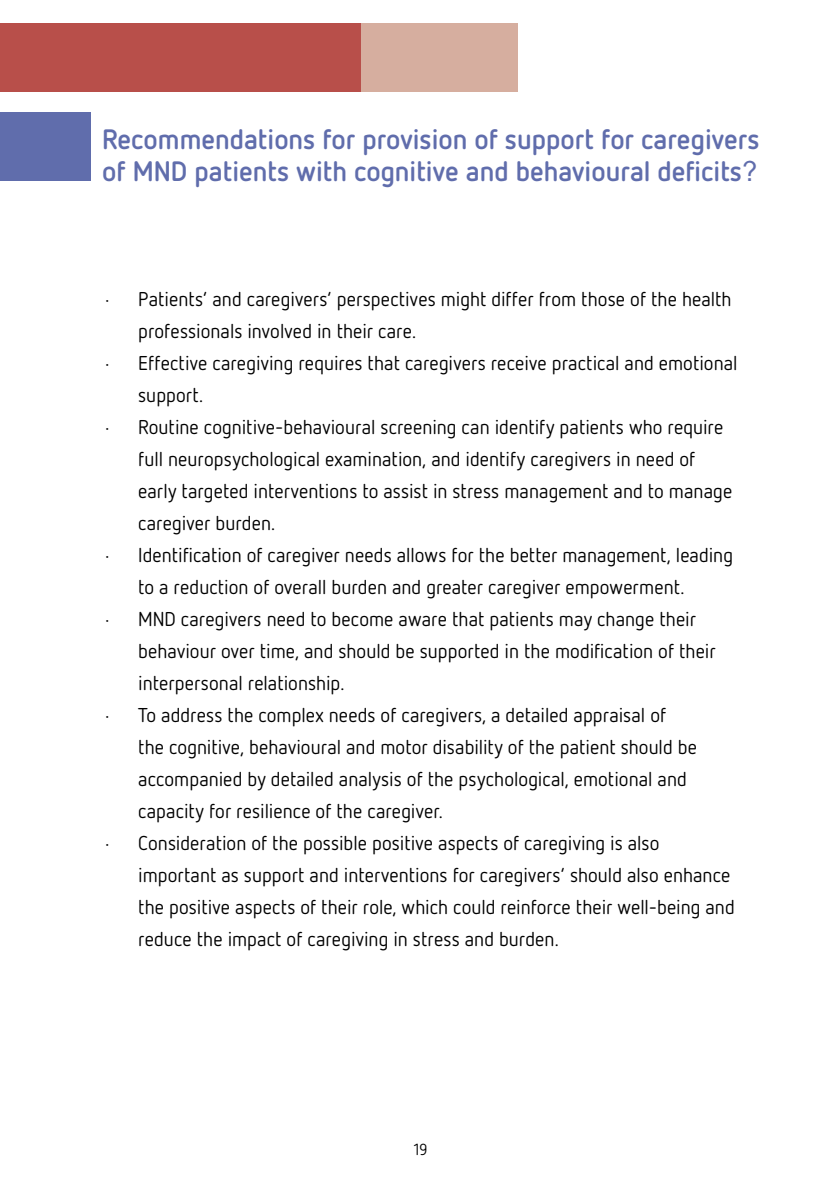
<style>
.page{position:relative;width:840px;height:1191px;background:#fff}
.page>*{position:absolute;margin:0;border:0;box-sizing:border-box;transform-origin:0 0}
.t1{font:700 28px/32px "Netto OT";color:#606dac}
.t2{font:20px/32px "Netto OT";letter-spacing:.005em;color:#000}
.t3{font:16px "Netto OT";color:#000}
</style>
<div class="page">
<div style="left:0;top:24px;width:362px;height:68px;background:#b84f4a"></div>
<div style="left:361px;top:24px;width:156px;height:68px;background:#d6ae9f"></div>
<div style="left:0;top:113px;width:91px;height:68px;background:#606dac"></div>
<h1 class="t1" style="left:102px;top:123px;width:658px">Recommendations for provision of support for caregivers of MND patients with cognitive and behavioural deficits</h1>
<p class="t2" style="left:138px;top:283px;width:594px;text-indent:-36px">• Patients’ and caregivers’ perspectives might differ from those of the health professionals involved in their care.</p>
<p class="t2" style="left:138px;top:347px;width:600px;text-indent:-36px">• Effective caregiving requires that caregivers receive practical and emotional support.</p>
<p class="t2" style="left:138px;top:411px;width:595px;text-indent:-36px">• Routine cognitive-behavioural screening can identify patients who require full neuropsychological examination, and identify caregivers in need of early targeted interventions to assist in stress management and to manage caregiver burden.</p>
<p class="t2" style="left:138px;top:539px;width:596px;text-indent:-36px">• Identification of caregiver needs allows for the better management, leading to a reduction of overall burden and greater caregiver empowerment.</p>
<p class="t2" style="left:138px;top:603px;width:578px;text-indent:-36px">• MND caregivers need to become aware that patients may change their behaviour over time, and should be supported in the modification of their interpersonal relationship.</p>
<p class="t2" style="left:138px;top:699px;width:560px;text-indent:-36px">• To address the complex needs of caregivers, a detailed appraisal of the cognitive, behavioural and motor disability of the patient should be accompanied by detailed analysis of the psychological, emotional and capacity for resilience of the caregiver.</p>
<p class="t2" style="left:138px;top:827px;width:597px;text-indent:-36px">• Consideration of the possible positive aspects of caregiving is also important as support and interventions for caregivers’ should also enhance the positive aspects of their role, which could reinforce their well-being and reduce the impact of caregiving in stress and burden.</p>
<p class="t3" style="left:413px;top:1141px;width:15px">19</p>
</div>
